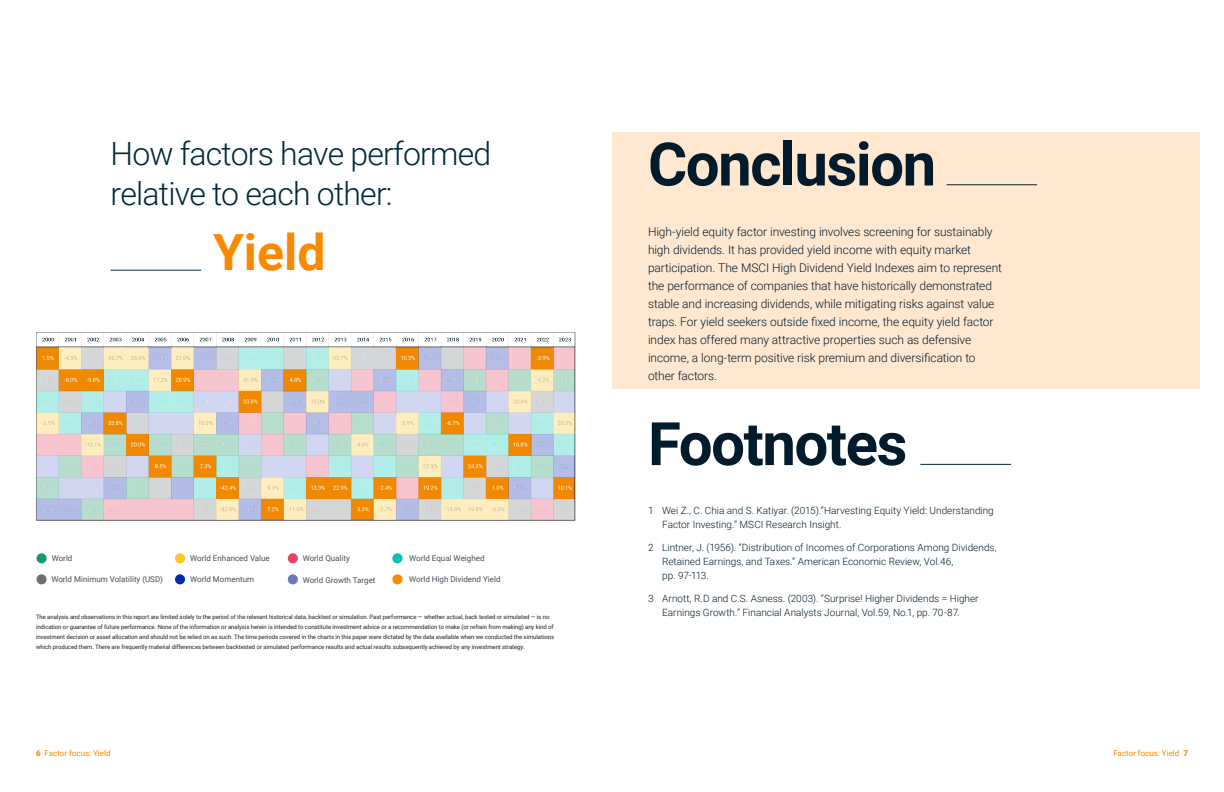
<style>
.page{position:relative;width:1224px;height:792px;background:#fff}
.page>*{position:absolute;margin:0;border:0;box-sizing:border-box;transform-origin:0 0}
.t1{font:700 60px "Roboto";letter-spacing:-.025em;color:#001b2b}
.t2{font:700 50px "Roboto";color:#fa8900}
.t3{font:300 32px/40px "Roboto";letter-spacing:-.025em;color:#00293a}
.t4{font:300 12px/18px "Roboto";letter-spacing:-.01em;color:#001b2b}
.t5{font:300 10px/14px "Roboto";color:#001b2b}
.t6{font:8px "Roboto";color:#464f58}
.t7{font:8px "Roboto";color:#fa8900}
.t8{font:6px/10px "Roboto";letter-spacing:-.01em;color:#231f20}
.s1{font-weight:900}
</style>
<div class="page">
<hr style="left:111px;top:270px;width:90px;height:1px;background:#00293a">
<div style="left:37px;top:553px;width:10px;height:10px;background:#179a69;border-radius:50%"></div>
<div style="left:175px;top:553px;width:10px;height:10px;background:#ffc52d;border-radius:50%"></div>
<div style="left:288px;top:553px;width:10px;height:10px;background:#ea4360;border-radius:50%"></div>
<div style="left:392px;top:553px;width:10px;height:10px;background:#00c4b4;border-radius:50%"></div>
<div style="left:392px;top:574px;width:10px;height:10px;background:#fa8900;border-radius:50%"></div>
<div style="left:175px;top:574px;width:10px;height:10px;background:#002baa;border-radius:50%"></div>
<div style="left:288px;top:574px;width:10px;height:10px;background:#6d78ba;border-radius:50%"></div>
<div style="left:37px;top:574px;width:10px;height:10px;background:#6c7075;border-radius:50%"></div>
<img style="left:36px;top:332px;width:540px;height:189px">
<div style="left:612px;top:132px;width:588px;height:257px;background:#ffe7d0"></div>
<hr style="left:946px;top:184px;width:91px;height:1px;background:#00293a">
<hr style="left:920px;top:464px;width:91px;height:1px;background:#00293a">
<p class="t3" style="left:111px;top:133px;width:382px">How factors have performed relative to each other:</p>
<p class="t2" style="left:213px;top:217px;width:114px">Yield</p>
<p class="t6" style="left:52px;top:553px;width:22px">World</p>
<p class="t6" style="left:190px;top:553px;width:81px">World Enhanced Value</p>
<p class="t6" style="left:303px;top:553px;width:49px">World Quality</p>
<p class="t6" style="left:409px;top:553px;width:77px">World Equal Weighed</p>
<p class="t6" style="left:51px;top:574px;width:113px">World Minimum Volatility (USD)</p>
<p class="t6" style="left:190px;top:574px;width:65px">World Momentum</p>
<p class="t6" style="left:303px;top:575px;width:74px">World Growth Target</p>
<p class="t6" style="left:409px;top:574px;width:93px">World High Dividend Yield</p>
<p class="t8" style="left:36px;top:612px;width:520px">The analysis and observations in this report are limited solely to the period of the relevant historical data, backtest or simulation. Past performance — whether actual, back tested or simulated — is no indication or guarantee of future performance. None of the information or analysis herein is intended to constitute investment advice or a recommendation to make (or refrain from making) any kind of investment decision or asset allocation and should not be relied on as such. The time periods covered in the charts in this paper were dictated by the data available when we conducted the simulations which produced them. There are frequently material differences between backtested or simulated performance results and actual results subsequently achieved by any investment strategy.</p>
<p class="t1" style="left:648px;top:122px;width:290px">Conclusion</p>
<p class="t4" style="left:648px;top:222px;width:355px">High-yield equity factor investing involves screening for sustainably high dividends. It has provided yield income with equity market participation. The MSCI High Dividend Yield Indexes aim to represent the performance of companies that have historically demonstrated stable and increasing dividends, while mitigating risks against value traps. For yield seekers outside fixed income, the equity yield factor index has offered many attractive properties such as defensive income, a long-term positive risk premium and diversification to other factors.</p>
<p class="t1" style="left:648px;top:402px;width:261px">Footnotes</p>
<p class="t5" style="left:662px;top:503px;width:333px;text-indent:-14px">1 Wei Z., C. Chia and S. Katiyar. (2015).“Harvesting Equity Yield: Understanding<br>Factor Investing.” MSCI Research Insight.</p>
<p class="t5" style="left:662px;top:540px;width:336px;text-indent:-14px">2 Lintner, J. (1956). “Distribution of Incomes of Corporations Among Dividends,<br>Retained Earnings, and Taxes.” American Economic Review, Vol.46,<br>pp. 97-113.</p>
<p class="t5" style="left:648px;top:591px;width:332px;text-align:center">3 Arnott, R.D and C.S. Asness. (2003). “Surprise! Higher Dividends = Higher<br>Earnings Growth.” Financial Analysts Journal, Vol.59, No.1, pp. 70-87.</p>
<h3 class="t7" style="left:36px;top:748px;width:76px"><span class="s1">6</span> Factor focus: Yield</h3>
<h3 class="t7" style="left:1113px;top:748px;width:76px">Factor focus: Yield <span class="s1">7</span></h3>
</div>
